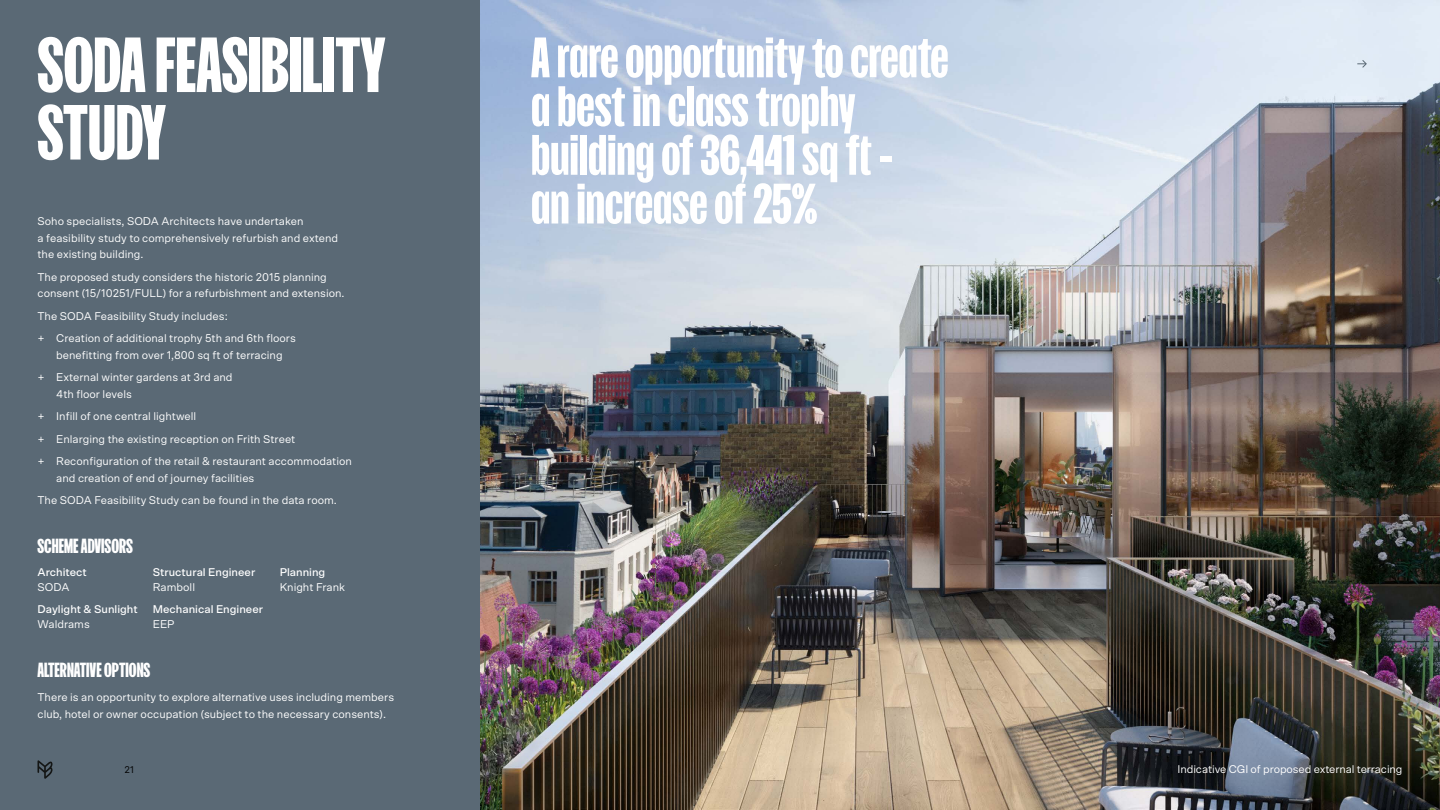
<style>
.page{position:relative;width:1440px;height:810px;background:#5a6975}
.page>*{position:absolute;margin:0;border:0;box-sizing:border-box;transform-origin:0 0}
.t1{font:75px/67.5px "FK Screamer Upright";color:#fff}
.t2{font:54.75px/48.8px "FK Screamer Upright";color:#fff}
.t3{font:19.5px "FK Screamer Upright";color:#fff}
.t4{font:11.25px/22.5px "Scto Grotesk A";color:#fff}
.t5{font:500 11.25px "Scto Grotesk A";color:#fff}
.t6{font:9.75px "Scto Grotesk A";color:#000}
</style>
<div class="page">
<img style="left:480px;top:0;width:960px;height:810px">
<svg style="left:1357px;top:59px;width:10px;height:10px"></svg>
<svg style="left:37px;top:760px;width:15px;height:19px"></svg>
<h1 class="t1" style="left:38px;top:33px;width:350px">SODA FEASIBILITY<br>STUDY</h1>
<h2 class="t2" style="left:531px;top:34px;width:419px">A rare opportunity to create a best in class trophy building of 36,441 sq ft -<br>an increase of 25%</h2>
<p class="t4" style="left:38px;top:213px;width:302px;line-height:16.5px">Soho specialists, SODA Architects have undertaken<br>a feasibility study to comprehensively refurbish and extend the existing building.</p>
<p class="t4" style="left:38px;top:268px;width:309px;line-height:16.5px">The proposed study considers the historic 2015 planning consent (15/10251/FULL) for a refurbishment and extension.</p>
<p class="t4" style="left:38px;top:304px;width:260px">The SODA Feasibility Study includes:<br>+ Creation of additional trophy 5th and 6th floors</p>
<p class="t4" style="left:38px;top:343px;width:247px;text-indent:19px">benefitting from over 1,800 sq ft of terracing + External winter gardens at 3rd and</p>
<p class="t4" style="left:38px;top:382px;width:316px;text-indent:19px">4th floor levels<br>+ Infill of one central lightwell<br>+ Enlarging the existing reception on Frith Street<br>+ Reconfiguration of the retail &amp; restaurant accommodation</p>
<p class="t4" style="left:38px;top:466px;width:301px;text-indent:19px">and creation of end of journey facilities<br>The SODA Feasibility Study can be found in the data room.</p>
<h3 class="t3" style="left:38px;top:536px;width:97px">SCHEME ADVISORS</h3>
<p class="t5" style="left:38px;top:565px;width:51px">Architect</p>
<p class="t4" style="left:38px;top:575px;width:33px">SODA</p>
<p class="t5" style="left:38px;top:603px;width:102px">Daylight &amp; Sunlight</p>
<p class="t4" style="left:38px;top:613px;width:54px">Waldrams</p>
<p class="t5" style="left:153px;top:565px;width:104px">Structural Engineer</p>
<p class="t4" style="left:153px;top:575px;width:44px">Ramboll</p>
<p class="t5" style="left:153px;top:603px;width:112px">Mechanical Engineer</p>
<p class="t4" style="left:153px;top:613px;width:23px">EEP</p>
<p class="t5" style="left:280px;top:565px;width:47px">Planning</p>
<p class="t4" style="left:280px;top:575px;width:67px">Knight Frank</p>
<h3 class="t3" style="left:38px;top:660px;width:114px">ALTERNATIVE OPTIONS</h3>
<p class="t4" style="left:38px;top:689px;width:358px;line-height:16.5px">There is an opportunity to explore alternative uses including members club, hotel or owner occupation (subject to the necessary consents).</p>
<p class="t6" style="left:124px;top:763px;width:11px">21</p>
<p class="t4" style="left:1178px;top:758px;width:226px">Indicative CGI of proposed external terracing</p>
</div>
